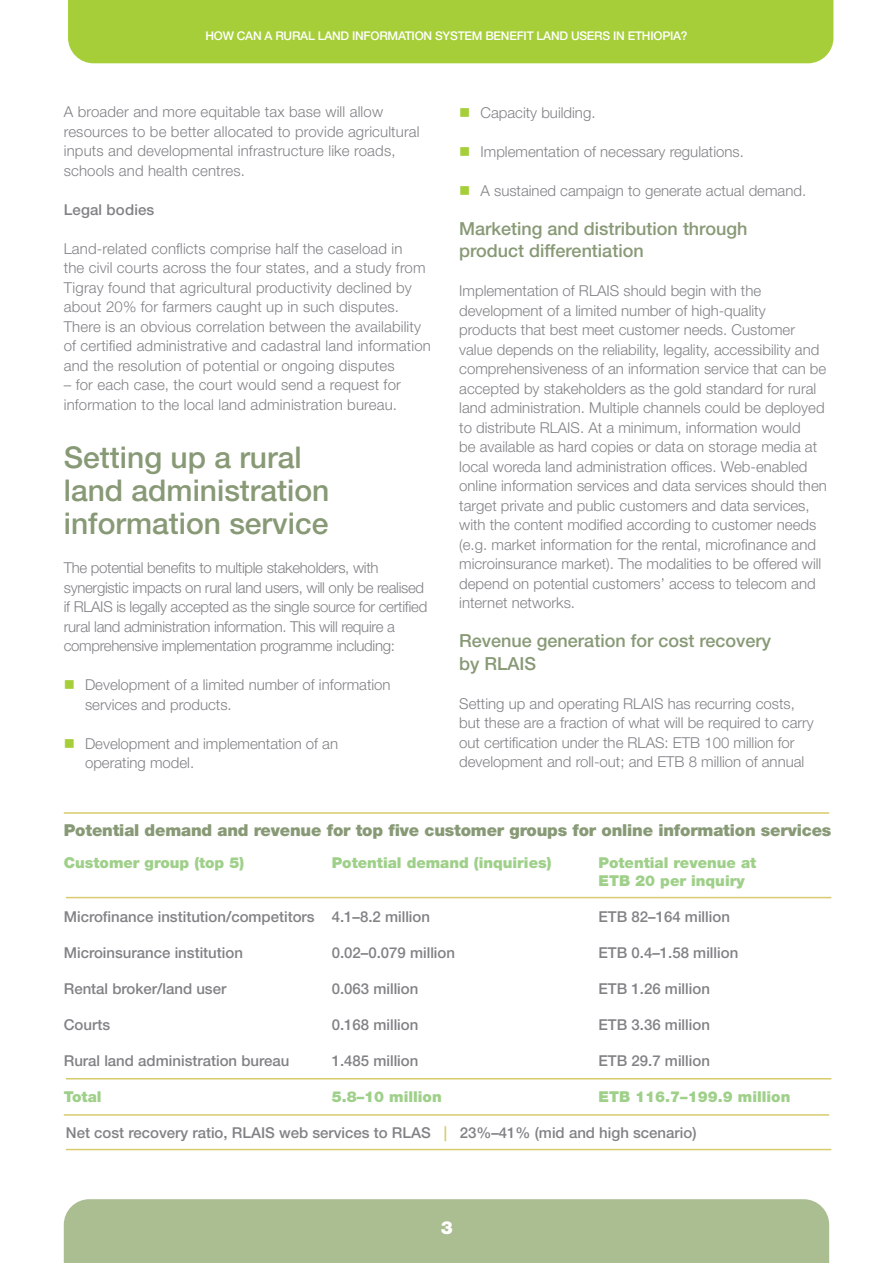
<style>
.page{position:relative;width:893px;height:1263px;background:#fff}
.page>*{position:absolute;margin:0;border:0;box-sizing:border-box;transform-origin:0 0}
.t1{font:500 30px/33px "Helvetica Neue LT Std";color:#889976}
.t2{font:500 18px "Helvetica Neue LT Std";color:#889976}
.t3{font:900 18px "Helvetica Neue LT Std";color:#fff}
.t4{font:900 16.5px "Helvetica Neue LT Std";letter-spacing:-.01em;color:#889976}
.t5{font:300 15px/19.5px "Helvetica Neue LT Std";color:#808285}
.t6{font:500 15px "Helvetica Neue LT Std";color:#808285}
.t7{font:300 15px/19.5px "Helvetica Neue LT Std";letter-spacing:-.02em;color:#808285}
.t8{font:900 15px "Helvetica Neue LT Std";color:#9fd08a}
.t9{font:500 12px "Helvetica Neue LT Std";letter-spacing:-.02em;color:#fff}
.s1{color:#a6ce39}
.s2{color:#d7cb6e}
</style>
<div class="page">
<div style="left:68px;top:0;width:765px;height:63px;background:#a6ce39"></div>
<div style="left:64px;top:1199px;width:765px;height:64px;background:#abbe92"></div>
<hr style="left:66px;top:897px;width:765px;height:1px;background:#d7cb6e">
<hr style="left:66px;top:1078px;width:765px;height:1px;background:#d7cb6e">
<hr style="left:64px;top:1114px;width:765px;height:2px;background:#d7cb6e">
<hr style="left:66px;top:1149px;width:765px;height:1px;background:#d7cb6e">
<hr style="left:64px;top:812px;width:765px;height:2px;background:#d7cb6e">
<p class="t9" style="left:205px;top:29px;width:484px">HOW CAN A RURAL LAND INFORMATION SYSTEM BENEFIT LAND USERS IN ETHIOPIA?</p>
<p class="t5" style="left:64px;top:102px;width:357px">A broader and more equitable tax base will allow resources to be better allocated to provide agricultural inputs and developmental infrastructure like roads, schools and health centres.</p>
<p class="t6" style="left:64px;top:200px;width:92px">Legal bodies</p>
<p class="t5" style="left:64px;top:238px;width:369px">Land-related conflicts comprise half the caseload in<br>the civil courts across the four states, and a study from Tigray found that agricultural productivity declined by about 20% for farmers caught up in such disputes.<br>There is an obvious correlation between the availability of certified administrative and cadastral land information and the resolution of potential or ongoing disputes</p>
<p class="t5" style="left:64px;top:375px;width:339px">– for each case, the court would send a request for information to the local land administration bureau.</p>
<p class="t1" style="left:64px;top:441px;width:239px">Setting up a rural</p>
<p class="t1" style="left:64px;top:474px;width:267px">land administration information service</p>
<p class="t7" style="left:64px;top:558px;width:365px">The potential benefits to multiple stakeholders, with synergistic impacts on rural land users, will only be realised if RLAIS is legally accepted as the single source for certified rural land administration information. This will require a comprehensive implementation programme including:</p>
<p class="t5" style="left:64px;top:675px;width:328px"><span class="s1">■</span> Development of a limited number of information</p>
<p class="t5" style="left:85px;top:694px;width:148px">services and products.</p>
<p class="t5" style="left:64px;top:733px;width:276px"><span class="s1">■</span> Development and implementation of an</p>
<p class="t5" style="left:85px;top:753px;width:111px">operating model.</p>
<p class="t5" style="left:459px;top:102px;width:138px"><span class="s1">■</span> Capacity building.</p>
<p class="t5" style="left:459px;top:141px;width:286px"><span class="s1">■</span> Implementation of necessary regulations.</p>
<p class="t5" style="left:459px;top:180px;width:348px"><span class="s1">■</span> A sustained campaign to generate actual demand.</p>
<p class="t2" style="left:459px;top:218px;width:290px">Marketing and distribution through</p>
<p class="t2" style="left:459px;top:240px;width:186px">product differentiation</p>
<p class="t5" style="left:459px;top:281px;width:369px">Implementation of RLAIS should begin with the development of a limited number of high-quality products that best meet customer needs. Customer value depends on the reliability, legality, accessibility and comprehensiveness of an information service that can be accepted by stakeholders as the gold standard for rural land administration. Multiple channels could be deployed to distribute RLAIS. At a minimum, information would<br>be available as hard copies or data on storage media at local woreda land administration offices. Web-enabled online information services and data services should then target private and public customers and data services, with the content modified according to customer needs (e.g. market information for the rental, microfinance and microinsurance market). The modalities to be offered will depend on potential customers’ access to telecom and internet networks.</p>
<p class="t2" style="left:459px;top:630px;width:313px">Revenue generation for cost recovery</p>
<p class="t2" style="left:459px;top:653px;width:79px">by RLAIS</p>
<p class="t5" style="left:459px;top:693px;width:356px">Setting up and operating RLAIS has recurring costs, but these are a fraction of what will be required to carry out certification under the RLAS: ETB 100 million for development and roll-out; and ETB 8 million of annual</p>
<p class="t4" style="left:64px;top:820px;width:769px">Potential demand and revenue for top five customer groups for online information services</p>
<p class="t8" style="left:598px;top:853px;width:159px">Potential revenue at</p>
<p class="t8" style="left:598px;top:871px;width:148px">ETB 20 per inquiry</p>
<p class="t6" style="left:598px;top:907px;width:133px">ETB 82–164 million</p>
<p class="t6" style="left:598px;top:943px;width:141px">ETB 0.4–1.58 million</p>
<p class="t6" style="left:598px;top:979px;width:113px">ETB 1.26 million</p>
<p class="t6" style="left:598px;top:1015px;width:113px">ETB 3.36 million</p>
<p class="t6" style="left:598px;top:1051px;width:113px">ETB 29.7 million</p>
<p class="t8" style="left:598px;top:1087px;width:193px">ETB 116.7–199.9 million</p>
<p class="t6" style="left:66px;top:1123px;width:632px">Net cost recovery ratio, RLAIS web services to RLAS <span class="s2">|</span> 23%–41% (mid and high scenario)</p>
<p class="t8" style="left:64px;top:853px;width:182px">Customer group (top 5)</p>
<p class="t8" style="left:332px;top:853px;width:221px">Potential demand (inquiries)</p>
<p class="t6" style="left:64px;top:907px;width:252px">Microfinance institution/competitors</p>
<p class="t6" style="left:64px;top:943px;width:181px">Microinsurance institution</p>
<p class="t6" style="left:64px;top:979px;width:164px">Rental broker/land user</p>
<p class="t6" style="left:64px;top:1015px;width:48px">Courts</p>
<p class="t6" style="left:64px;top:1051px;width:227px">Rural land administration bureau</p>
<p class="t8" style="left:64px;top:1087px;width:39px">Total</p>
<p class="t6" style="left:332px;top:907px;width:100px">4.1–8.2 million</p>
<p class="t6" style="left:332px;top:943px;width:125px">0.02–0.079 million</p>
<p class="t6" style="left:332px;top:979px;width:88px">0.063 million</p>
<p class="t6" style="left:332px;top:1015px;width:88px">0.168 million</p>
<p class="t6" style="left:332px;top:1051px;width:88px">1.485 million</p>
<p class="t8" style="left:332px;top:1087px;width:112px">5.8–10 million</p>
<p class="t3" style="left:441px;top:1217px;width:14px">3</p>
</div>
